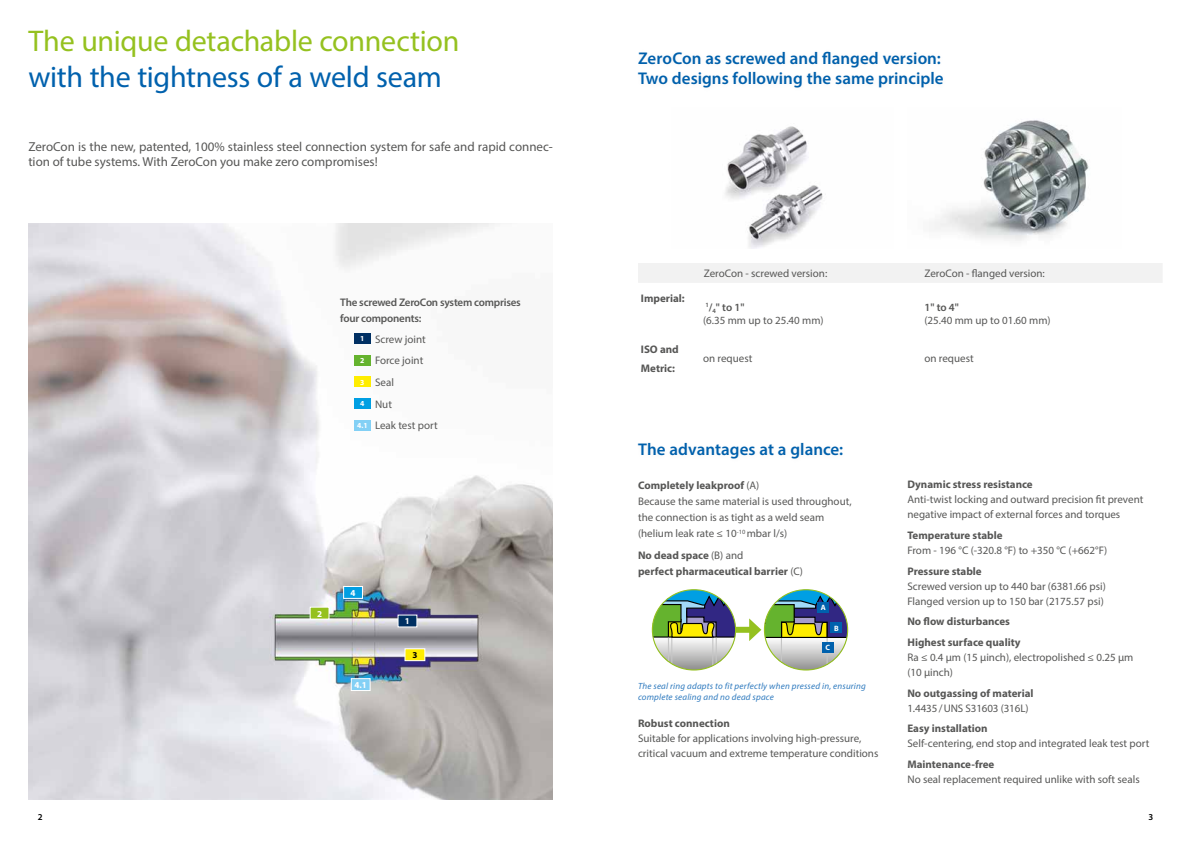
<style>
.page{position:relative;width:1191px;height:842px;background:#fff}
.page>*{position:absolute;margin:0;border:0;box-sizing:border-box;transform-origin:0 0}
.t1{font:30px "Myriad Pro";letter-spacing:-.005em;color:#95c11f}
.t2{font:30px "Myriad Pro";letter-spacing:-.01em;color:#0061ad}
.t3{font:600 17px/20.4px "Myriad Pro";color:#0060ac}
.t4{font:13px/15.6px "Myriad Pro";color:#575756}
.t5{font:11px/21.7px "Myriad Pro";color:#575756}
.t6{font:700 11px/16px "Myriad Pro";color:#575756}
.t7{font:600 11px/16px "Myriad Pro";letter-spacing:-.02em;color:#575756}
.t8{font:italic 9px/10.8px "Myriad Pro";letter-spacing:.02em;color:#307bbf}
.t9{font:700 9px "Myriad Pro";color:#fff}
.t10{font:600 9px "Myriad Pro";color:#000}
.t11{font:700 9px "Myriad Pro";color:#000}
.t12{font:700 7.7px "Myriad Pro";color:#fff}
.s1{font-weight:700;font-size:7.7px;color:#fff}
.s2{font-weight:600}
.s3{font-weight:700}
.s4{font-weight:400}
</style>
<div class="page">
<img style="left:28px;top:223px;width:525px;height:576px">
<div style="left:398px;top:615px;width:19px;height:12px;background:#003063"></div>
<div style="left:310px;top:607px;width:19px;height:12px;background:#95c11f"></div>
<div style="left:310px;top:607px;width:19px;height:13px;border:1px solid #fff"></div>
<div style="left:405px;top:649px;width:20px;height:12px;background:#ffed00"></div>
<div style="left:404px;top:648px;width:21px;height:13px;border:1px solid #fff"></div>
<div style="left:343px;top:586px;width:19px;height:12px;background:#009fe3"></div>
<div style="left:343px;top:586px;width:20px;height:13px;border:1px solid #fff"></div>
<div style="left:351px;top:679px;width:19px;height:11px;background:#83d0f5"></div>
<div style="left:351px;top:678px;width:19px;height:13px;border:1px solid #fff"></div>
<div style="left:354px;top:333px;width:16px;height:10px;background:#003063"></div>
<div style="left:354px;top:355px;width:16px;height:10px;background:#65b32e"></div>
<div style="left:354px;top:377px;width:16px;height:10px;background:#ffed00"></div>
<div style="left:354px;top:398px;width:16px;height:11px;background:#009fe3"></div>
<div style="left:354px;top:420px;width:16px;height:10px;background:#83d0f5"></div>
<div style="left:730px;top:627px;width:24px;height:6px;background:#95c11f"></div>
<svg style="left:749px;top:590px;width:98px;height:80px"></svg>
<div style="left:817px;top:602px;width:12px;height:10px;background:#0061ad"></div>
<div style="left:830px;top:623px;width:12px;height:10px;background:#0061ad"></div>
<div style="left:822px;top:642px;width:11px;height:10px;background:#0061ad"></div>
<svg style="left:652px;top:590px;width:83px;height:80px"></svg>
<hr style="left:715px;top:638px;width:2px;height:32px;background:#c6c6c6">
<hr style="left:712px;top:638px;width:1px;height:32px;background:#c6c6c6">
<hr style="left:671px;top:638px;width:1px;height:32px;background:#c6c6c6">
<hr style="left:668px;top:638px;width:1px;height:32px;background:#c6c6c6">
<div style="left:652px;top:589px;width:84px;height:81px;border:1px solid #95c11f;border-radius:50%"></div>
<div style="left:638px;top:263px;width:524px;height:20px;background:#f2f2f2"></div>
<img style="left:934px;top:120px;width:155px;height:121px">
<img style="left:725px;top:126px;width:98px;height:123px">
<h1 class="t1" style="left:28px;top:22px;width:432px">The unique detachable connection</h1>
<h1 class="t2" style="left:28px;top:58px;width:415px">with the tightness of a weld seam</h1>
<p class="t4" style="left:28px;top:138px;width:526px">ZeroCon is the new, patented, 100% stainless steel connection system for safe and rapid connec&shy;tion of tube systems. With ZeroCon you make zero compromises!</p>
<p class="t7" style="left:340px;top:294px;width:182px">The screwed ZeroCon system comprises four components:</p>
<p class="t5" style="left:357px;top:328px;width:82px"><span class="s1">1</span> Screw joint<br><span class="s1">2</span> Force joint<br><span class="s1">3</span> Seal<br><span class="s1">4</span> Nut<br><span class="s1">4.1</span> Leak test port</p>
<p class="t9" style="left:317px;top:608px;width:7px">2</p>
<p class="t9" style="left:350px;top:587px;width:7px">4</p>
<p class="t9" style="left:354px;top:679px;width:14px">4.1</p>
<p class="t9" style="left:405px;top:615px;width:7px">1</p>
<p class="t11" style="left:412px;top:649px;width:7px">3</p>
<h2 class="t3" style="left:638px;top:47px;width:307px">ZeroCon as screwed and flanged version:<br>Two designs following the same principle</h2>
<p class="t6" style="left:641px;top:290px;width:45px">Imperial:</p>
<p class="t6" style="left:641px;top:339px;width:39px;line-height:18.9px">ISO and<br>Metric:</p>
<p class="t5" style="left:704px;top:262px;width:125px">ZeroCon - screwed version:</p>
<p class="t5" style="left:924px;top:262px;width:122px">ZeroCon - flanged version:</p>
<p class="t5" style="left:703px;top:301px;width:122px;line-height:13.2px"><sup>1</sup><span class="s2">/</span><sub>4</sub><span class="s2">" to 1"<br></span>(6.35 mm up to 25.40 mm)</p>
<p class="t5" style="left:703px;top:347px;width:51px">on request</p>
<p class="t7" style="left:924px;top:299px;width:36px">1" to 4"</p>
<p class="t5" style="left:924px;top:310px;width:128px">(25.40 mm up to 01.60 mm)</p>
<p class="t5" style="left:924px;top:347px;width:51px">on request</p>
<h2 class="t3" style="left:638px;top:439px;width:207px">The advantages at a glance:</h2>
<p class="t5" style="left:638px;top:477px;width:215px;line-height:16px"><span class="s3">Completely leakproof</span> (A)<br>Because the same material is used throughout, the connection is as tight as a weld seam (helium leak rate ≤ 10<sup>-10</sup> mbar l/s)</p>
<p class="t6" style="left:638px;top:547px;width:166px">No dead space <span class="s4">(B) and<br></span>perfect pharmaceutical barrier <span class="s4">(C)</span></p>
<p class="t12" style="left:821px;top:602px;width:7px">A</p>
<p class="t12" style="left:834px;top:623px;width:6px">B</p>
<p class="t12" style="left:825px;top:642px;width:6px">C</p>
<p class="t8" style="left:638px;top:680px;width:229px">The seal ring adapts to fit perfectly when pressed in, ensuring complete sealing and no dead space</p>
<p class="t6" style="left:638px;top:714px;width:93px">Robust connection</p>
<p class="t5" style="left:638px;top:730px;width:242px;line-height:15px">Suitable for applications involving high-pressure, critical vacuum and extreme temperature conditions</p>
<p class="t6" style="left:907px;top:476px;width:127px">Dynamic stress resistance</p>
<p class="t5" style="left:907px;top:492px;width:237px;line-height:15px">Anti-twist locking and outward precision fit prevent negative impact of external forces and torques</p>
<p class="t6" style="left:907px;top:527px;width:97px">Temperature stable</p>
<p class="t5" style="left:907px;top:539px;width:201px">From - 196 °C (-320.8 °F) to +350 °C (+662°F)</p>
<p class="t6" style="left:907px;top:563px;width:76px">Pressure stable</p>
<p class="t5" style="left:907px;top:578px;width:200px;line-height:15px">Screwed version up to 440 bar (6381.66 psi)<br>Flanged version up to 150 bar (2175.57 psi)</p>
<p class="t6" style="left:907px;top:611px;width:115px;line-height:20.7px">No flow disturbances<br>Highest surface quality</p>
<p class="t5" style="left:907px;top:650px;width:227px;line-height:15px">Ra ≤ 0.4 µm (15 µinch), electropolished ≤ 0.25 µm (10 µinch)</p>
<p class="t6" style="left:907px;top:685px;width:128px">No outgassing of material</p>
<p class="t5" style="left:907px;top:697px;width:123px">1.4435 / UNS S31603 (316L)</p>
<p class="t6" style="left:907px;top:720px;width:82px">Easy installation</p>
<p class="t5" style="left:907px;top:733px;width:243px">Self-centering, end stop and integrated leak test port</p>
<p class="t6" style="left:907px;top:756px;width:89px">Maintenance-free</p>
<p class="t5" style="left:907px;top:768px;width:234px">No seal replacement required unlike with soft seals</p>
<p class="t10" style="left:38px;top:812px;width:6px">2</p>
<p class="t10" style="left:1148px;top:812px;width:6px">3</p>
</div>
